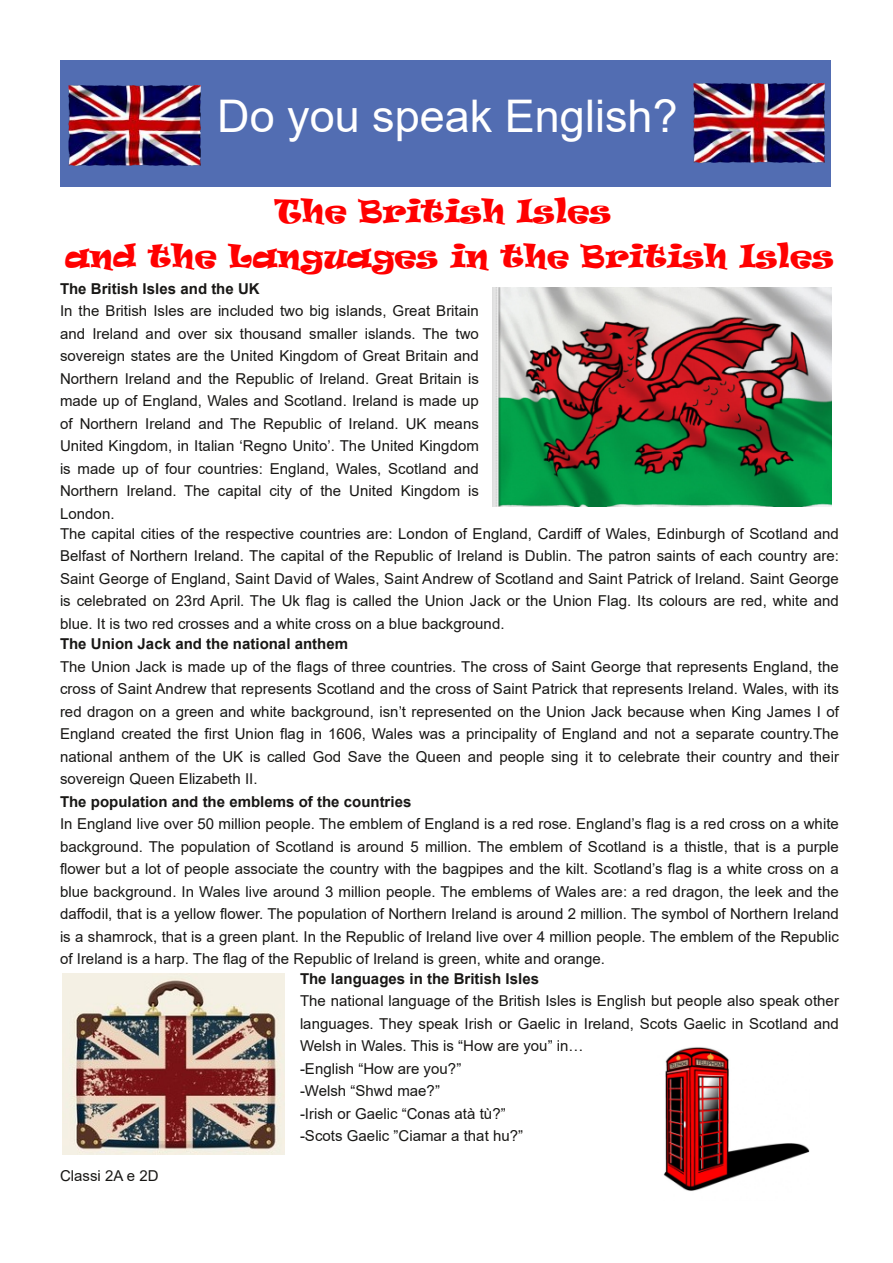
<style>
.page{position:relative;width:893px;height:1263px;background:#fff}
.page>*{position:absolute;margin:0;border:0;box-sizing:border-box;transform-origin:0 0}
.t1{font:45px "Arial";color:#fff}
.t2{font:30px/45px "Ravie";color:#f00;text-align:center}
.t3{font:15px/22.5px "Arial";letter-spacing:.005em;color:#181715;text-align:justify}
.t4{font:700 15px "Arial";color:#181715}
</style>
<div class="page">
<div style="left:60px;top:60px;width:771px;height:127px;background:#526db2"></div>
<img style="left:693px;top:84px;width:131px;height:79px">
<img style="left:69px;top:86px;width:131px;height:79px">
<img style="left:663px;top:1047px;width:147px;height:144px">
<img style="left:63px;top:973px;width:222px;height:182px">
<img style="left:493px;top:287px;width:338px;height:220px">
<h1 class="t1" style="left:217px;top:91px;width:462px">Do you speak English?</h1>
<h2 class="t2" style="left:65px;top:190px;width:771px">The British Isles<br>and the Languages in the British Isles</h2>
<p class="t4" style="left:60px;top:280px;width:201px">The British Isles and the UK</p>
<p class="t3" style="left:60px;top:300px;width:420px">In the British Isles are included two big islands, Great Britain and Ireland and over six thousand smaller islands. The two sovereign states are the United Kingdom of Great Britain and Northern Ireland and the Republic of Ireland. Great Britain is made up of England, Wales and Scotland. Ireland is made up of Northern Ireland and The Republic of Ireland. UK means United Kingdom, in Italian ‘Regno Unito’. The United Kingdom is made up of four countries: England, Wales, Scotland and Northern Ireland. The capital city of the United Kingdom is London.</p>
<p class="t3" style="left:60px;top:522px;width:780px">The capital cities of the respective countries are: London of England, Cardiff of Wales, Edinburgh of Scotland and Belfast of Northern Ireland. The capital of the Republic of Ireland is Dublin. The patron saints of each country are:<br>Saint George of England, Saint David of Wales, Saint Andrew of Scotland and Saint Patrick of Ireland. Saint George is celebrated on 23rd April. The Uk flag is called the Union Jack or the Union Flag. Its colours are red, white and blue. It is two red crosses and a white cross on a blue background.</p>
<p class="t4" style="left:60px;top:636px;width:290px">The Union Jack and the national anthem</p>
<p class="t3" style="left:60px;top:655px;width:780px">The Union Jack is made up of the flags of three countries. The cross of Saint George that represents England, the cross of Saint Andrew that represents Scotland and the cross of Saint Patrick that represents Ireland. Wales, with its red dragon on a green and white background, isn’t represented on the Union Jack because when King James I of England created the first Union flag in 1606, Wales was a principality of England and not a separate country.The national anthem of the UK is called God Save the Queen and people sing it to celebrate their country and their sovereign Queen Elizabeth II.</p>
<p class="t4" style="left:60px;top:793px;width:353px">The population and the emblems of the countries</p>
<p class="t3" style="left:60px;top:813px;width:780px">In England live over 50 million people. The emblem of England is a red rose. England’s flag is a red cross on a white background. The population of Scotland is around 5 million. The emblem of Scotland is a thistle, that is a purple flower but a lot of people associate the country with the bagpipes and the kilt. Scotland’s flag is a white cross on a blue background. In Wales live around 3 million people. The emblems of Wales are: a red dragon, the leek and the daffodil, that is a yellow flower. The population of Northern Ireland is around 2 million. The symbol of Northern Ireland is a shamrock, that is a green plant. In the Republic of Ireland live over 4 million people. The emblem of the Republic of Ireland is a harp. The flag of the Republic of Ireland is green, white and orange.</p>
<p class="t3" style="left:60px;top:1164px;width:100px">Classi 2A e 2D</p>
<p class="t4" style="left:300px;top:970px;width:241px">The languages in the British Isles</p>
<p class="t3" style="left:300px;top:990px;width:540px;text-align:left">The national language of the British Isles is English but people also speak other languages. They speak Irish or Gaelic in Ireland, Scots Gaelic in Scotland and Welsh in Wales. This is “How are you” in…<br>-English “How are you?”<br>-Welsh “Shwd mae?”<br>-Irish or Gaelic “Conas atà tù?”<br>-Scots Gaelic ”Ciamar a that hu?”</p>
</div>
